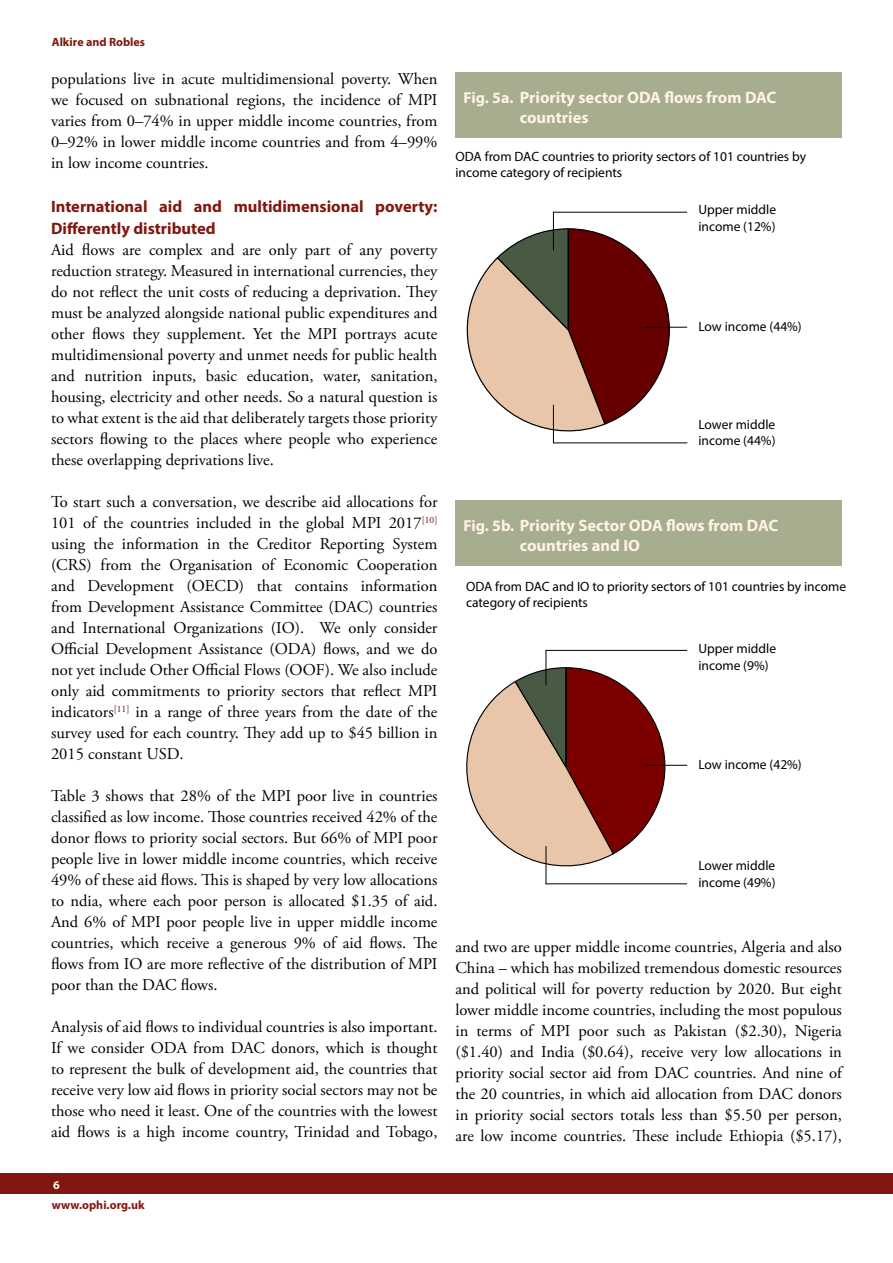
<style>
.page{position:relative;width:893px;height:1263px;background:#fff}
.page>*{position:absolute;margin:0;border:0;box-sizing:border-box;transform-origin:0 0}
.t1{font:16.5px/21px "Adobe Garamond Pro";color:#000;text-align:justify}
.t2{font:700 16.5px/19.5px "Myriad Pro";color:#fff3e7}
.t3{font:700 16.5px/22.5px "Myriad Pro";color:#801710}
.t4{font:13.5px/16.2px "Myriad Pro";color:#000}
.t5{font:700 12px "Myriad Pro";color:#801710}
.t6{font:700 12px "Myriad Pro";color:#fff3e8}
.s1{font-size:15.9px;color:#fff3e8}
.s2{font-size:15.9px}
</style>
<div class="page">
<div style="left:0;top:1173px;width:893px;height:21px;background:#801710"></div>
<div style="left:455px;top:72px;width:387px;height:66px;background:#a7ad8f"></div>
<hr style="left:553px;top:212px;width:134px;height:1px;background:#000">
<div style="left:455px;top:500px;width:387px;height:66px;background:#a7ad8f"></div>
<hr style="left:546px;top:650px;width:141px;height:1px;background:#000">
<svg style="left:466px;top:228px;width:204px;height:205px"></svg>
<hr style="left:568px;top:229px;width:1px;height:101px;background:#000">
<hr style="left:553px;top:212px;width:1px;height:38px;background:#000">
<hr style="left:645px;top:327px;width:42px;height:1px;background:#000">
<hr style="left:553px;top:442px;width:134px;height:1px;background:#000">
<hr style="left:553px;top:405px;width:1px;height:38px;background:#000">
<svg style="left:466px;top:666px;width:200px;height:202px"></svg>
<hr style="left:565px;top:668px;width:1px;height:99px;background:#000">
<hr style="left:546px;top:650px;width:1px;height:35px;background:#000">
<hr style="left:546px;top:883px;width:141px;height:1px;background:#000">
<hr style="left:546px;top:846px;width:1px;height:38px;background:#000">
<hr style="left:645px;top:765px;width:42px;height:1px;background:#000">
<p class="t5" style="left:52px;top:34px;width:95px">Alkire and Robles</p>
<p class="t1" style="left:51px;top:69px;width:388px">populations live in acute multidimensional poverty. When we focused on subnational regions, the incidence of MPI varies from 0–74% in upper middle income countries, from 0–92% in lower middle income countries and from 4–99% in low income countries.</p>
<p class="t3" style="left:51px;top:194px;width:388px">International aid and multidimensional poverty:<br>Differently distributed</p>
<p class="t1" style="left:51px;top:240px;width:388px">Aid flows are complex and are only part of any poverty reduction strategy. Measured in international currencies, they do not reflect the unit costs of reducing a deprivation. They must be analyzed alongside national public expenditures and other flows they supplement. Yet the MPI portrays acute multidimensional poverty and unmet needs for public health and nutrition inputs, basic education, water, sanitation, housing, electricity and other needs. So a natural question is to what extent is the aid that deliberately targets those priority sectors flowing to the places where people who experience these overlapping deprivations live.</p>
<p class="t1" style="left:51px;top:492px;width:388px">To start such a conversation, we describe aid allocations for 101 of the countries included in the global MPI 2017<sup>[10] </sup>using the information in the Creditor Reporting System (CRS) from the Organisation of Economic Cooperation and Development (OECD) that contains information from Development Assistance Committee (DAC) countries and International Organizations (IO). We only consider Official Development Assistance (ODA) flows, and we do not yet include Other Official Flows (OOF). We also include only aid commitments to priority sectors that reflect MPI indicators<sup>[11]</sup> in a range of three years from the date of the survey used for each country. They add up to $45 billion in 2015 constant USD.</p>
<p class="t1" style="left:51px;top:786px;width:388px">Table 3 shows that 28% of the MPI poor live in countries classified as low income. Those countries received 42% of the donor flows to priority social sectors. But 66% of MPI poor people live in lower middle income countries, which receive 49% of these aid flows. This is shaped by very low allocations to ndia, where each poor person is allocated $1.35 of aid.<br>And 6% of MPI poor people live in upper middle income countries, which receive a generous 9% of aid flows. The flows from IO are more reflective of the distribution of MPI poor than the DAC flows.</p>
<p class="t1" style="left:51px;top:1017px;width:388px">Analysis of aid flows to individual countries is also important.<br>If we consider ODA from DAC donors, which is thought to represent the bulk of development aid, the countries that receive very low aid flows in priority social sectors may not be those who need it least. One of the countries with the lowest aid flows is a high income country, Trinidad and Tobago,</p>
<p class="t6" style="left:53px;top:1177px;width:8px">6</p>
<p class="t5" style="left:52px;top:1197px;width:94px">www.ophi.org.uk</p>
<p class="t2" style="left:520px;top:87px;width:258px;text-indent:-56px"><span class="s1">Fig. 5a</span><span class="s2">.</span> Priority sector ODA flows from DAC countries</p>
<p class="t4" style="left:455px;top:148px;width:352px">ODA from DAC countries to priority sectors of 101 countries by income category of recipients</p>
<p class="t4" style="left:698px;top:202px;width:79px">Upper middle income (12%)</p>
<p class="t4" style="left:698px;top:318px;width:105px">Low income (44%)</p>
<p class="t4" style="left:698px;top:416px;width:79px">Lower middle income (44%)</p>
<p class="t2" style="left:520px;top:515px;width:260px;text-indent:-56px"><span class="s1">Fig. 5b</span><span class="s2">.</span> Priority Sector ODA flows from DAC countries and IO</p>
<p class="t4" style="left:466px;top:578px;width:382px">ODA from DAC and IO to priority sectors of 101 countries by income category of recipients</p>
<p class="t4" style="left:698px;top:640px;width:79px">Upper middle income (9%)</p>
<p class="t4" style="left:698px;top:756px;width:105px">Low income (42%)</p>
<p class="t4" style="left:698px;top:857px;width:79px">Lower middle income (49%)</p>
<p class="t1" style="left:455px;top:937px;width:388px">and two are upper middle income countries, Algeria and also China – which has mobilized tremendous domestic resources and political will for poverty reduction by 2020. But eight lower middle income countries, including the most populous in terms of MPI poor such as Pakistan ($2.30), Nigeria ($1.40) and India ($0.64), receive very low allocations in priority social sector aid from DAC countries. And nine of the 20 countries, in which aid allocation from DAC donors in priority social sectors totals less than $5.50 per person, are low income countries. These include Ethiopia ($5.17),</p>
</div>
